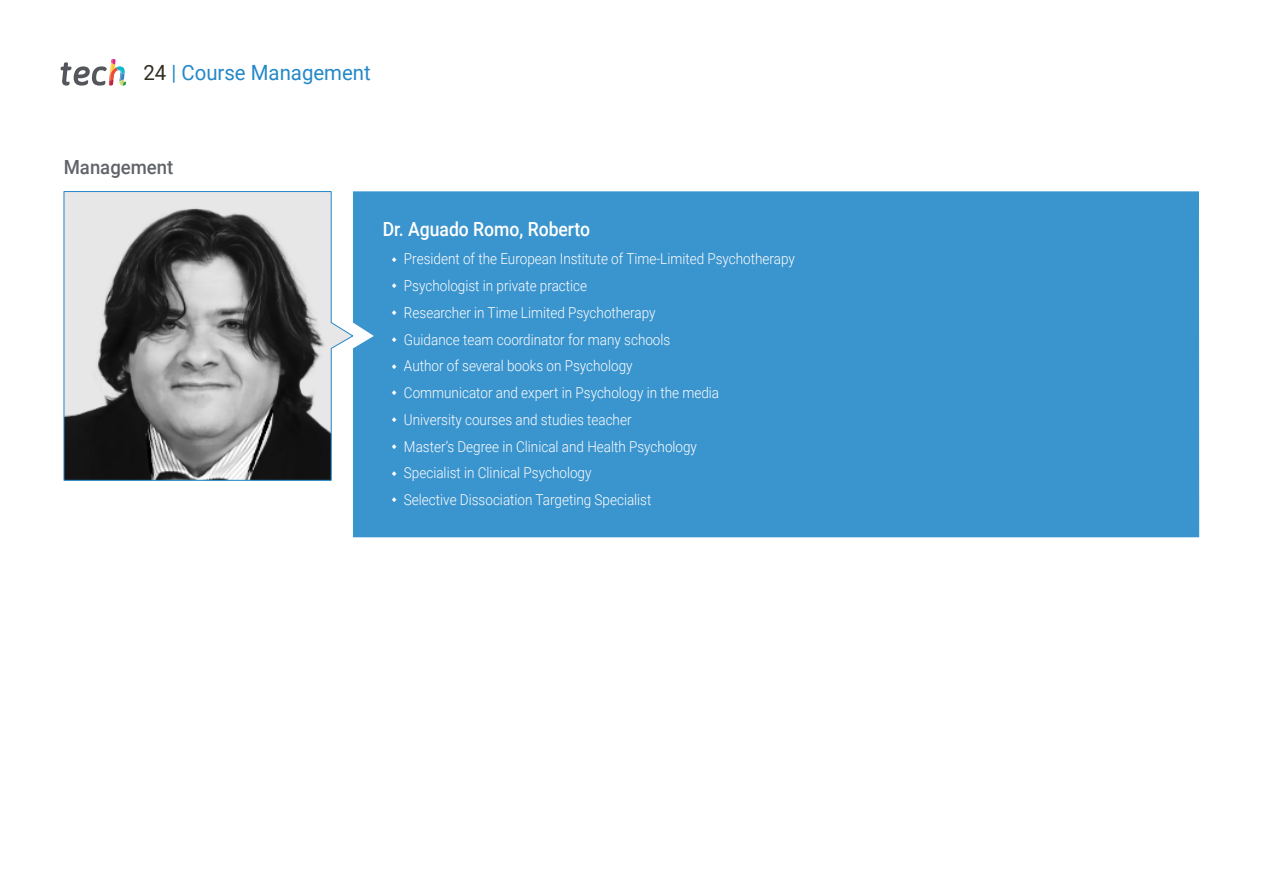
<style>
.page{position:relative;width:1263px;height:893px;background:#fff}
.page>*{position:absolute;margin:0;border:0;box-sizing:border-box;transform-origin:0 0}
.t1{font:21px "Roboto";color:#2488c9}
.t2{font:500 19.5px "Roboto";color:#fff;scale:.9 1}
.t3{font:500 19.5px "Roboto";color:#61646a;scale:.95 1}
.t4{font:300 15px/26.7px "Roboto";color:#fff;scale:.9 1}
.s1{color:#312e20}
</style>
<div class="page">
<div style="left:353px;top:191px;width:846px;height:346px;background:#3a94ce"></div>
<svg style="left:64px;top:191px;width:289px;height:290px;background:#8b8c8d"></svg>
<svg style="left:61px;top:59px;width:65px;height:27px"></svg>
<svg style="left:392px;top:257px;width:5px;height:5px"></svg>
<svg style="left:392px;top:283px;width:5px;height:5px"></svg>
<svg style="left:392px;top:310px;width:5px;height:5px"></svg>
<svg style="left:392px;top:337px;width:5px;height:5px"></svg>
<svg style="left:392px;top:364px;width:5px;height:5px"></svg>
<svg style="left:392px;top:390px;width:5px;height:5px"></svg>
<svg style="left:392px;top:417px;width:5px;height:5px"></svg>
<svg style="left:392px;top:444px;width:5px;height:5px"></svg>
<svg style="left:392px;top:471px;width:5px;height:5px"></svg>
<svg style="left:392px;top:497px;width:5px;height:5px"></svg>
<h1 class="t1" style="left:144px;top:57px;width:229px"><span class="s1">24</span> | Course Management</h1>
<h2 class="t3" style="left:64px;top:154px;width:117px">Management</h2>
<h2 class="t2" style="left:383px;top:215px;width:232px">Dr. Aguado Romo, Roberto</h2>
<p class="t4" style="left:404px;top:245px;width:436px">President of the European Institute of Time-Limited Psychotherapy Psychologist in private practice<br>Researcher in Time Limited Psychotherapy<br>Guidance team coordinator for many schools<br>Author of several books on Psychology<br>Communicator and expert in Psychology in the media<br>University courses and studies teacher<br>Master’s Degree in Clinical and Health Psychology<br>Specialist in Clinical Psychology<br>Selective Dissociation Targeting Specialist</p>
</div>
